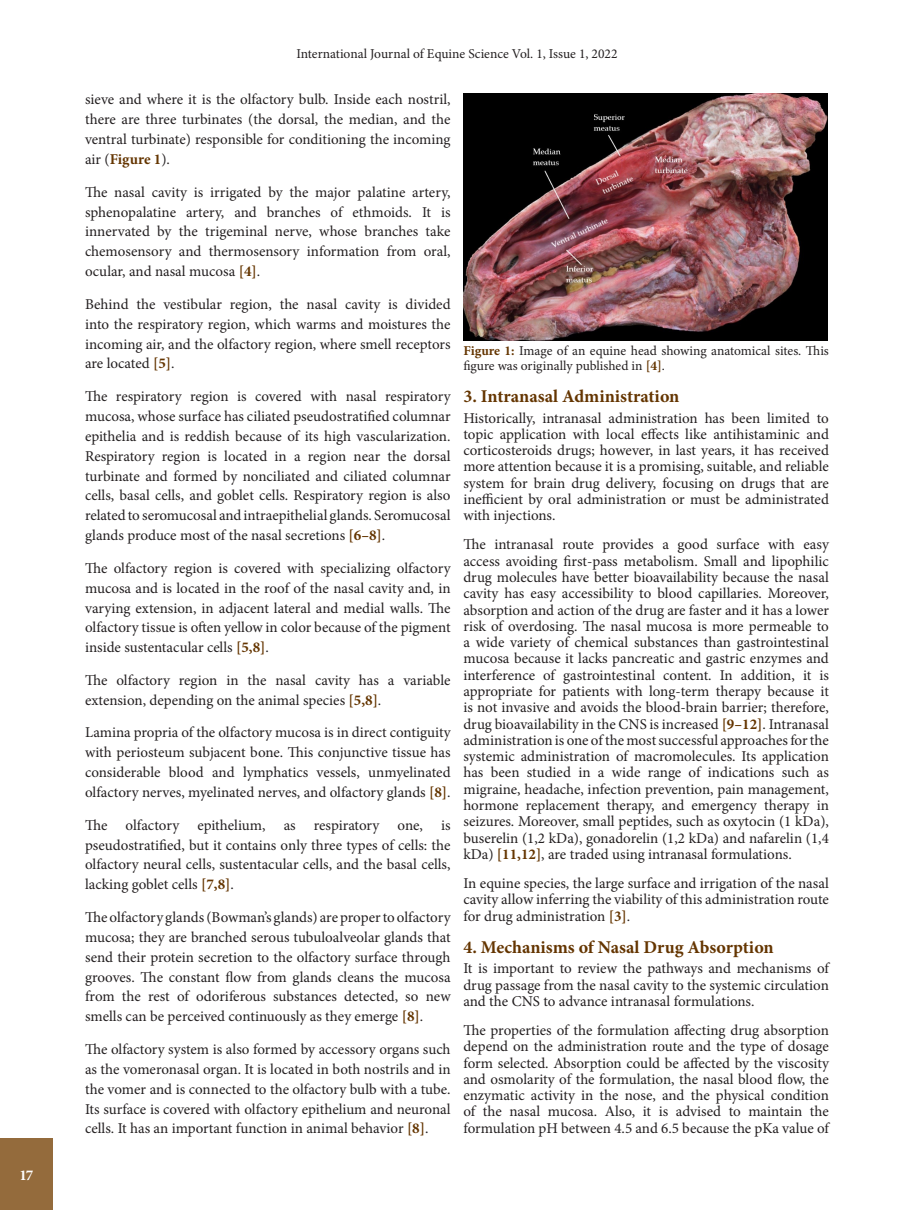
<style>
.page{position:relative;width:914px;height:1210px;background:#fff}
.page>*{position:absolute;margin:0;border:0;box-sizing:border-box;transform-origin:0 0}
.t1{font:700 18px "Minion Pro";color:#643501}
.t2{font:15px/19.8px "Minion Pro";color:#231f20;text-align:justify}
.t3{font:700 15px "Minion Pro";color:#fff}
.Figure_Caption_one_c{font:13.5px/14.7px "Minion Pro";letter-spacing:-.005em;color:#231f20}
.s1{font-weight:700;color:#643501}
</style>
<div class="page">
<div style="left:0;top:1138px;width:53px;height:72px;background:#946b3c"></div>
<hr style="left:0;top:465px;width:1px;height:270px;background:#f3ece3">
<img style="left:463px;top:94px;width:364px;height:246px">
<p class="t3" style="left:20px;top:1164px;width:15px">17</p>
<p class="Figure_Caption_one_c" style="left:296px;top:46px;width:323px">International Journal of Equine Science Vol. 1, Issue 1, 2022</p>
<p class="t2" style="left:85px;top:90px;width:367px">sieve and where it is the olfactory bulb. Inside each nostril, there are three turbinates (the dorsal, the median, and the ventral turbinate) responsible for conditioning the incoming air (<span class="s1">Figure 1</span>).</p>
<p class="t2" style="left:85px;top:182px;width:367px">The nasal cavity is irrigated by the major palatine artery, sphenopalatine artery, and branches of ethmoids. It is innervated by the trigeminal nerve, whose branches take chemosensory and thermosensory information from oral, ocular, and nasal mucosa <span class="s1">[4]</span>.</p>
<p class="t2" style="left:85px;top:294px;width:367px">Behind the vestibular region, the nasal cavity is divided into the respiratory region, which warms and moistures the incoming air, and the olfactory region, where smell receptors are located <span class="s1">[5]</span>.</p>
<p class="t2" style="left:85px;top:386px;width:367px">The respiratory region is covered with nasal respiratory mucosa, whose surface has ciliated pseudostratified columnar epithelia and is reddish because of its high vascularization.<br>Respiratory region is located in a region near the dorsal turbinate and formed by nonciliated and ciliated columnar cells, basal cells, and goblet cells. Respiratory region is also related to seromucosal and intraepithelial glands. Seromucosal glands produce most of the nasal secretions <span class="s1">[6–8]</span>.</p>
<p class="t2" style="left:85px;top:558px;width:367px">The olfactory region is covered with specializing olfactory mucosa and is located in the roof of the nasal cavity and, in varying extension, in adjacent lateral and medial walls. The olfactory tissue is often yellow in color because of the pigment inside sustentacular cells <span class="s1">[5,8]</span>.</p>
<p class="t2" style="left:85px;top:670px;width:367px">The olfactory region in the nasal cavity has a variable extension, depending on the animal species <span class="s1">[5,8]</span>.</p>
<p class="t2" style="left:85px;top:723px;width:367px">Lamina propria of the olfactory mucosa is in direct contiguity with periosteum subjacent bone. This conjunctive tissue has considerable blood and lymphatics vessels, unmyelinated olfactory nerves, myelinated nerves, and olfactory glands <span class="s1">[8]</span>.</p>
<p class="t2" style="left:85px;top:815px;width:367px">The olfactory epithelium, as respiratory one, is pseudostratified, but it contains only three types of cells: the olfactory neural cells, sustentacular cells, and the basal cells, lacking goblet cells <span class="s1">[7,8]</span>.</p>
<p class="t2" style="left:85px;top:907px;width:367px">The olfactory glands (Bowman’s glands) are proper to olfactory mucosa; they are branched serous tubuloalveolar glands that send their protein secretion to the olfactory surface through grooves. The constant flow from glands cleans the mucosa from the rest of odoriferous substances detected, so new smells can be perceived continuously as they emerge <span class="s1">[8]</span>.</p>
<p class="t2" style="left:85px;top:1039px;width:367px">The olfactory system is also formed by accessory organs such as the vomeronasal organ. It is located in both nostrils and in the vomer and is connected to the olfactory bulb with a tube.<br>Its surface is covered with olfactory epithelium and neuronal cells. It has an important function in animal behavior <span class="s1">[8]</span>.</p>
<p class="Figure_Caption_one_c" style="left:463px;top:343px;width:367px"><span class="s1">Figure 1:</span> Image of an equine head showing anatomical sites. This figure was originally published in <span class="s1">[4]</span>.</p>
<p class="t1" style="left:463px;top:383px;width:218px">3. Intranasal Administration</p>
<p class="t2" style="left:463px;top:410px;width:367px;line-height:16.4px">Historically, intranasal administration has been limited to topic application with local effects like antihistaminic and corticosteroids drugs; however, in last years, it has received more attention because it is a promising, suitable, and reliable system for brain drug delivery, focusing on drugs that are inefficient by oral administration or must be administrated with injections.</p>
<p class="t2" style="left:463px;top:536px;width:367px;line-height:16.4px">The intranasal route provides a good surface with easy access avoiding first-pass metabolism. Small and lipophilic drug molecules have better bioavailability because the nasal cavity has easy accessibility to blood capillaries. Moreover, absorption and action of the drug are faster and it has a lower risk of overdosing. The nasal mucosa is more permeable to a wide variety of chemical substances than gastrointestinal mucosa because it lacks pancreatic and gastric enzymes and interference of gastrointestinal content. In addition, it is appropriate for patients with long-term therapy because it is not invasive and avoids the blood-brain barrier; therefore, drug bioavailability in the CNS is increased <span class="s1">[9–12]</span>. Intranasal administration is one of the most successful approaches for the systemic administration of macromolecules. Its application has been studied in a wide range of indications such as migraine, headache, infection prevention, pain management, hormone replacement therapy, and emergency therapy in seizures. Moreover, small peptides, such as oxytocin (1 kDa), buserelin (1,2 kDa), gonadorelin (1,2 kDa) and nafarelin (1,4 kDa) <span class="s1">[11,12]</span>, are traded using intranasal formulations.</p>
<p class="t2" style="left:463px;top:875px;width:367px;line-height:16.4px">In equine species, the large surface and irrigation of the nasal cavity allow inferring the viability of this administration route for drug administration <span class="s1">[3]</span>.</p>
<p class="t1" style="left:463px;top:934px;width:312px">4. Mechanisms of Nasal Drug Absorption</p>
<p class="t2" style="left:463px;top:960px;width:367px;line-height:16.4px">It is important to review the pathways and mechanisms of drug passage from the nasal cavity to the systemic circulation and the CNS to advance intranasal formulations.</p>
<p class="t2" style="left:463px;top:1022px;width:367px;line-height:16.4px">The properties of the formulation affecting drug absorption depend on the administration route and the type of dosage form selected. Absorption could be affected by the viscosity and osmolarity of the formulation, the nasal blood flow, the enzymatic activity in the nose, and the physical condition of the nasal mucosa. Also, it is advised to maintain the formulation pH between 4.5 and 6.5 because the pKa value of</p>
</div>
